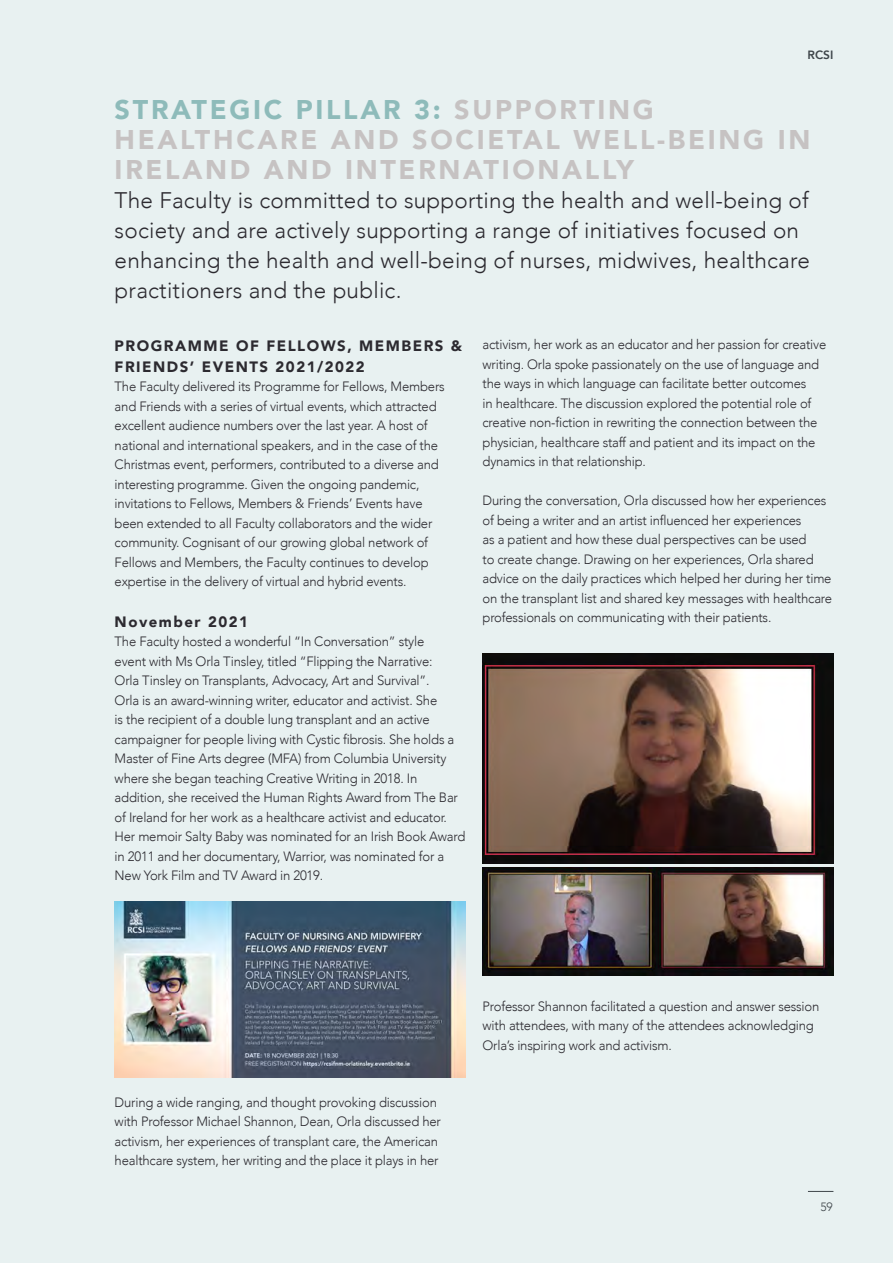
<style>
.page{position:relative;width:893px;height:1263px;background:#e8f1f1}
.page>*{position:absolute;margin:0;border:0;box-sizing:border-box;transform-origin:0 0}
.t1{font:900 27px/30px "Avenir";letter-spacing:.1em;color:#c6c2c2}
.t2{font:300 22.5px/30px "Avenir";letter-spacing:.01em;color:#2c2a30}
.t3{font:900 15px/21px "Avenir";letter-spacing:.1em;color:#2c2a30}
.t4{font:300 13.5px/19.5px "Avenir";letter-spacing:-.015em;color:#2c2a30}
.t5{font:800 12px "Avenir";color:#2c2a30}
.t6{font:300 12px "Avenir";color:#2c2a30}
.s1{color:#8ebbba}
</style>
<div class="page">
<img style="left:115px;top:902px;width:350px;height:175px">
<img style="left:483px;top:653px;width:350px;height:210px">
<img style="left:483px;top:867px;width:351px;height:108px">
<p class="t5" style="left:807px;top:45px;width:28px">RCSI</p>
<h1 class="t1" style="left:115px;top:94px;width:697px"><span class="s1">STRATEGIC PILLAR 3:</span> SUPPORTING<br>HEALTHCARE AND SOCIETAL WELL-BEING IN<br>IRELAND AND INTERNATIONALLY</h1>
<p class="t2" style="left:115px;top:185px;width:697px">The Faculty is committed to supporting the health and well-being of society and are actively supporting a range of initiatives focused on enhancing the health and well-being of nurses, midwives, healthcare practitioners and the public.</p>
<p class="t3" style="left:115px;top:335px;width:349px">PROGRAMME OF FELLOWS, MEMBERS &amp;<br>FRIENDS’ EVENTS 2021/2022</p>
<p class="t4" style="left:115px;top:377px;width:332px">The Faculty delivered its Programme for Fellows, Members and Friends with a series of virtual events, which attracted excellent audience numbers over the last year. A host of national and international speakers, and in the case of the Christmas event, performers, contributed to a diverse and interesting programme. Given the ongoing pandemic, invitations to Fellows, Members &amp; Friends’ Events have been extended to all Faculty collaborators and the wider community. Cognisant of our growing global network of Fellows and Members, the Faculty continues to develop expertise in the delivery of virtual and hybrid events.</p>
<p class="t3" style="left:115px;top:611px;width:135px">November 2021</p>
<p class="t4" style="left:115px;top:632px;width:352px">The Faculty hosted a wonderful “In Conversation” style<br>event with Ms Orla Tinsley, titled “Flipping the Narrative:<br>Orla Tinsley on Transplants, Advocacy, Art and Survival”.<br>Orla is an award-winning writer, educator and activist. She<br>is the recipient of a double lung transplant and an active campaigner for people living with Cystic fibrosis. She holds a Master of Fine Arts degree (MFA) from Columbia University where she began teaching Creative Writing in 2018. In addition, she received the Human Rights Award from The Bar of Ireland for her work as a healthcare activist and educator.<br>Her memoir Salty Baby was nominated for an Irish Book Award in 2011 and her documentary, Warrior, was nominated for a New York Film and TV Award in 2019.</p>
<p class="t4" style="left:483px;top:335px;width:345px">activism, her work as an educator and her passion for creative writing. Orla spoke passionately on the use of language and the ways in which language can facilitate better outcomes<br>in healthcare. The discussion explored the potential role of creative non-fiction in rewriting the connection between the physician, healthcare staff and patient and its impact on the dynamics in that relationship.</p>
<p class="t4" style="left:483px;top:491px;width:351px">During the conversation, Orla discussed how her experiences of being a writer and an artist influenced her experiences<br>as a patient and how these dual perspectives can be used<br>to create change. Drawing on her experiences, Orla shared advice on the daily practices which helped her during her time on the transplant list and shared key messages with healthcare professionals on communicating with their patients.</p>
<p class="t4" style="left:115px;top:1092px;width:328px">During a wide ranging, and thought provoking discussion with Professor Michael Shannon, Dean, Orla discussed her activism, her experiences of transplant care, the American healthcare system, her writing and the place it plays in her</p>
<p class="t4" style="left:483px;top:996px;width:338px">Professor Shannon facilitated a question and answer session with attendees, with many of the attendees acknowledging<br>Orla’s inspiring work and activism.</p>
<p class="t6" style="left:820px;top:1200px;width:14px">59</p>
</div>
